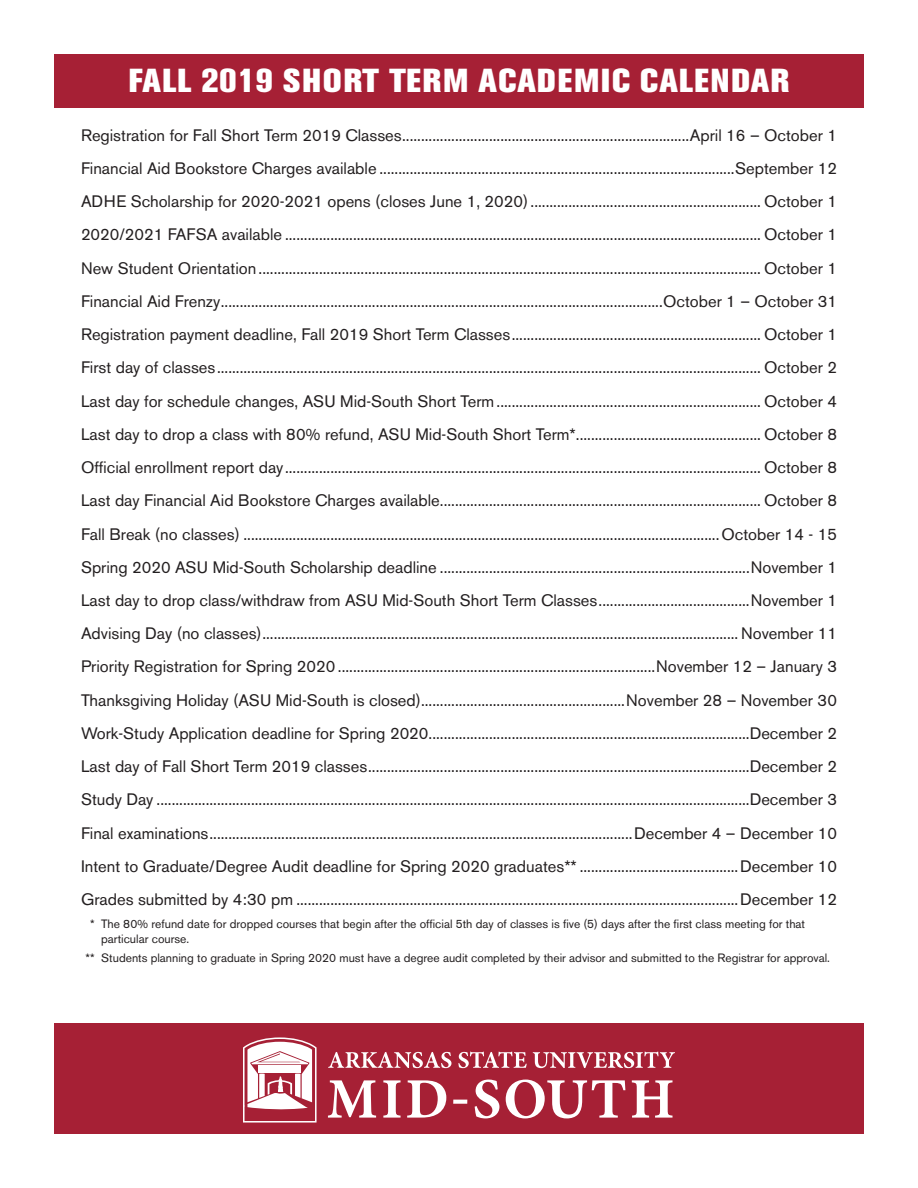
<style>
.page{position:relative;width:918px;height:1188px;background:#fff}
.page>*{position:absolute;margin:0;border:0;box-sizing:border-box;transform-origin:0 0}
.t1{font:800 33px "Akzidenz Grotesk BE";letter-spacing:.04em;color:#fff}
.t2{font:16.5px "Akzidenz Grotesk BE";color:#231f20}
.t3{font:12px/14.4px "Akzidenz Grotesk BE";color:#231f20}
</style>
<div class="page">
<div style="left:54px;top:54px;width:810px;height:54px;background:#a62035"></div>
<div style="left:54px;top:1024px;width:810px;height:110px;background:#a62035"></div>
<svg style="left:328px;top:1052px;width:123px;height:16px"></svg>
<svg style="left:458px;top:1052px;width:69px;height:16px"></svg>
<svg style="left:533px;top:1052px;width:142px;height:16px"></svg>
<svg style="left:328px;top:1080px;width:48px;height:38px"></svg>
<svg style="left:383px;top:1080px;width:18px;height:38px"></svg>
<svg style="left:407px;top:1080px;width:39px;height:38px"></svg>
<svg style="left:453px;top:1100px;width:14px;height:4px"></svg>
<svg style="left:475px;top:1080px;width:24px;height:38px"></svg>
<svg style="left:632px;top:1080px;width:41px;height:38px"></svg>
<svg style="left:506px;top:1080px;width:119px;height:38px"></svg>
<svg style="left:243px;top:1037px;width:74px;height:86px"></svg>
<p class="t1" style="left:129px;top:62px;width:662px">FALL 2019 SHORT TERM ACADEMIC CALENDAR</p>
<p class="t2" style="left:81px;top:125px;width:758px">Registration for Fall Short Term 2019 Classes............................................................................April 16 – October 1</p>
<p class="t2" style="left:81px;top:158px;width:757px">Financial Aid Bookstore Charges available ..............................................................................................September 12</p>
<p class="t2" style="left:81px;top:192px;width:757px">ADHE Scholarship for 2020-2021 opens (closes June 1, 2020)............................................................. October 1</p>
<p class="t2" style="left:81px;top:225px;width:757px">2020/2021 FAFSA available .............................................................................................................................. October 1</p>
<p class="t2" style="left:81px;top:258px;width:757px">New Student Orientation ..................................................................................................................................... October 1</p>
<p class="t2" style="left:81px;top:291px;width:757px">Financial Aid Frenzy.....................................................................................................................October 1 – October 31</p>
<p class="t2" style="left:81px;top:324px;width:757px">Registration payment deadline, Fall 2019 Short Term Classes.................................................................. October 1</p>
<p class="t2" style="left:81px;top:358px;width:757px">First day of classes................................................................................................................................................ October 2</p>
<p class="t2" style="left:81px;top:391px;width:757px">Last day for schedule changes, ASU Mid-South Short Term...................................................................... October 4</p>
<p class="t2" style="left:81px;top:424px;width:757px">Last day to drop a class with 80% refund, ASU Mid-South Short Term*................................................. October 8</p>
<p class="t2" style="left:81px;top:457px;width:757px">Official enrollment report day.............................................................................................................................. October 8</p>
<p class="t2" style="left:81px;top:491px;width:757px">Last day Financial Aid Bookstore Charges available..................................................................................... October 8</p>
<p class="t2" style="left:81px;top:524px;width:757px">Fall Break (no classes) ..............................................................................................................................October 14 - 15</p>
<p class="t2" style="left:81px;top:557px;width:757px">Spring 2020 ASU Mid-South Scholarship deadline ..................................................................................November 1</p>
<p class="t2" style="left:81px;top:590px;width:757px">Last day to drop class/withdraw from ASU Mid-South Short Term Classes........................................November 1</p>
<p class="t2" style="left:81px;top:624px;width:757px">Advising Day (no classes).............................................................................................................................. November 11</p>
<p class="t2" style="left:81px;top:657px;width:757px">Priority Registration for Spring 2020 ....................................................................................November 12 – January 3</p>
<p class="t2" style="left:81px;top:690px;width:757px">Thanksgiving Holiday (ASU Mid-South is closed)......................................................November 28 – November 30</p>
<p class="t2" style="left:81px;top:723px;width:757px">Work-Study Application deadline for Spring 2020.....................................................................................December 2</p>
<p class="t2" style="left:81px;top:757px;width:757px">Last day of Fall Short Term 2019 classes.....................................................................................................December 2</p>
<p class="t2" style="left:81px;top:790px;width:757px">Study Day .............................................................................................................................................................December 3</p>
<p class="t2" style="left:81px;top:823px;width:757px">Final examinations................................................................................................................December 4 – December 10</p>
<p class="t2" style="left:81px;top:856px;width:757px">Intent to Graduate/Degree Audit deadline for Spring 2020 graduates** ..........................................December 10</p>
<p class="t2" style="left:81px;top:890px;width:757px">Grades submitted by 4:30 pm .....................................................................................................................December 12</p>
<p class="t3" style="left:101px;top:917px;width:705px;text-indent:-11px">* The 80% refund date for dropped courses that begin after the official 5th day of classes is five (5) days after the first class meeting for that particular course.</p>
<p class="t3" style="left:86px;top:951px;width:746px">** Students planning to graduate in Spring 2020 must have a degree audit completed by their advisor and submitted to the Registrar for approval.</p>
</div>
